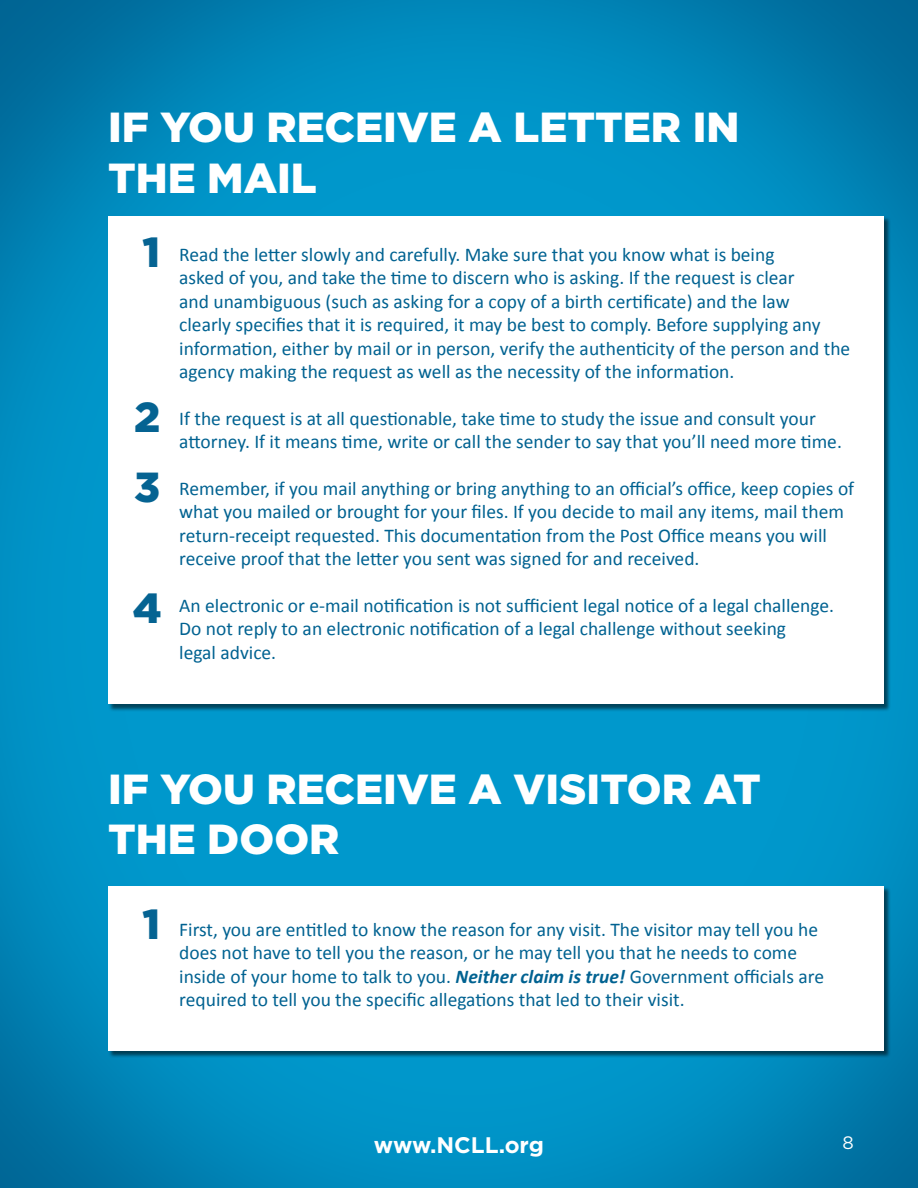
<style>
.page{position:relative;width:918px;height:1188px;background:#fff}
.page>*{position:absolute;margin:0;border:0;box-sizing:border-box;transform-origin:0 0}
.t1{font:900 42px/50.4px "Gotham HTF";color:#fff}
.t2{font:900 42px "Gotham HTF";color:#056392}
.t3{font:700 22.5px "Gotham HTF";color:#fff}
.t4{font:19.5px "Calibri";color:#006291}
.t5{font:18px "Gotham HTF";color:#fff}
.s1{font-weight:700;font-style:italic}
</style>
<div class="page">
<img style="left:0;top:0;width:918px;height:1188px">
<div style="left:108px;top:216px;width:783px;height:496px;background:#000;opacity:.55"></div>
<div style="left:108px;top:216px;width:775px;height:488px;background:#fff"></div>
<div style="left:108px;top:886px;width:783px;height:172px;background:#000;opacity:.55"></div>
<div style="left:108px;top:886px;width:775px;height:165px;background:#fff"></div>
<p class="t1" style="left:108px;top:101px;width:633px">IF YOU RECEIVE A LETTER IN<br>THE MAIL</p>
<p class="t2" style="left:143px;top:228px;width:19px">1</p>
<p class="t2" style="left:134px;top:393px;width:28px">2</p>
<p class="t2" style="left:134px;top:463px;width:28px">3</p>
<p class="t2" style="left:133px;top:584px;width:30px">4</p>
<p class="t4" style="left:179px;top:242px;width:597px">Read the letter slowly and carefully. Make sure that you know what is being</p>
<p class="t4" style="left:179px;top:266px;width:617px">asked of you, and take the time to discern who is asking. If the request is clear</p>
<p class="t4" style="left:179px;top:289px;width:612px">and unambiguous (such as asking for a copy of a birth certificate) and the law</p>
<p class="t4" style="left:179px;top:313px;width:643px">clearly specifies that it is required, it may be best to comply. Before supplying any</p>
<p class="t4" style="left:179px;top:336px;width:673px">information, either by mail or in person, verify the authenticity of the person and the</p>
<p class="t4" style="left:179px;top:359px;width:557px">agency making the request as well as the necessity of the information.</p>
<p class="t4" style="left:179px;top:406px;width:638px">If the request is at all questionable, take time to study the issue and consult your</p>
<p class="t4" style="left:179px;top:430px;width:664px">attorney. If it means time, write or call the sender to say that you’ll need more time.</p>
<p class="t4" style="left:179px;top:476px;width:676px">Remember, if you mail anything or bring anything to an official’s office, keep copies of</p>
<p class="t4" style="left:179px;top:500px;width:666px">what you mailed or brought for your files. If you decide to mail any items, mail them</p>
<p class="t4" style="left:179px;top:523px;width:649px">return-receipt requested. This documentation from the Post Office means you will</p>
<p class="t4" style="left:179px;top:547px;width:522px">receive proof that the letter you sent was signed for and received.</p>
<p class="t4" style="left:179px;top:593px;width:656px">An electronic or e-mail notification is not sufficient legal notice of a legal challenge.</p>
<p class="t4" style="left:179px;top:617px;width:608px">Do not reply to an electronic notification of a legal challenge without seeking</p>
<p class="t4" style="left:179px;top:640px;width:98px">legal advice.</p>
<p class="t1" style="left:108px;top:763px;width:654px">IF YOU RECEIVE A VISITOR AT<br>THE DOOR</p>
<p class="t2" style="left:143px;top:900px;width:19px">1</p>
<p class="t4" style="left:179px;top:918px;width:640px">First, you are entitled to know the reason for any visit. The visitor may tell you he</p>
<p class="t4" style="left:179px;top:941px;width:619px">does not have to tell you the reason, or he may tell you that he needs to come</p>
<p class="t4" style="left:179px;top:964px;width:646px">inside of your home to talk to you. <span class="s1">Neither claim is true!</span> Government officials are</p>
<p class="t4" style="left:179px;top:988px;width:507px">required to tell you the specific allegations that led to their visit.</p>
<p class="t3" style="left:374px;top:1132px;width:172px">www.NCLL.org</p>
<p class="t5" style="left:842px;top:1133px;width:13px">8</p>
</div>
